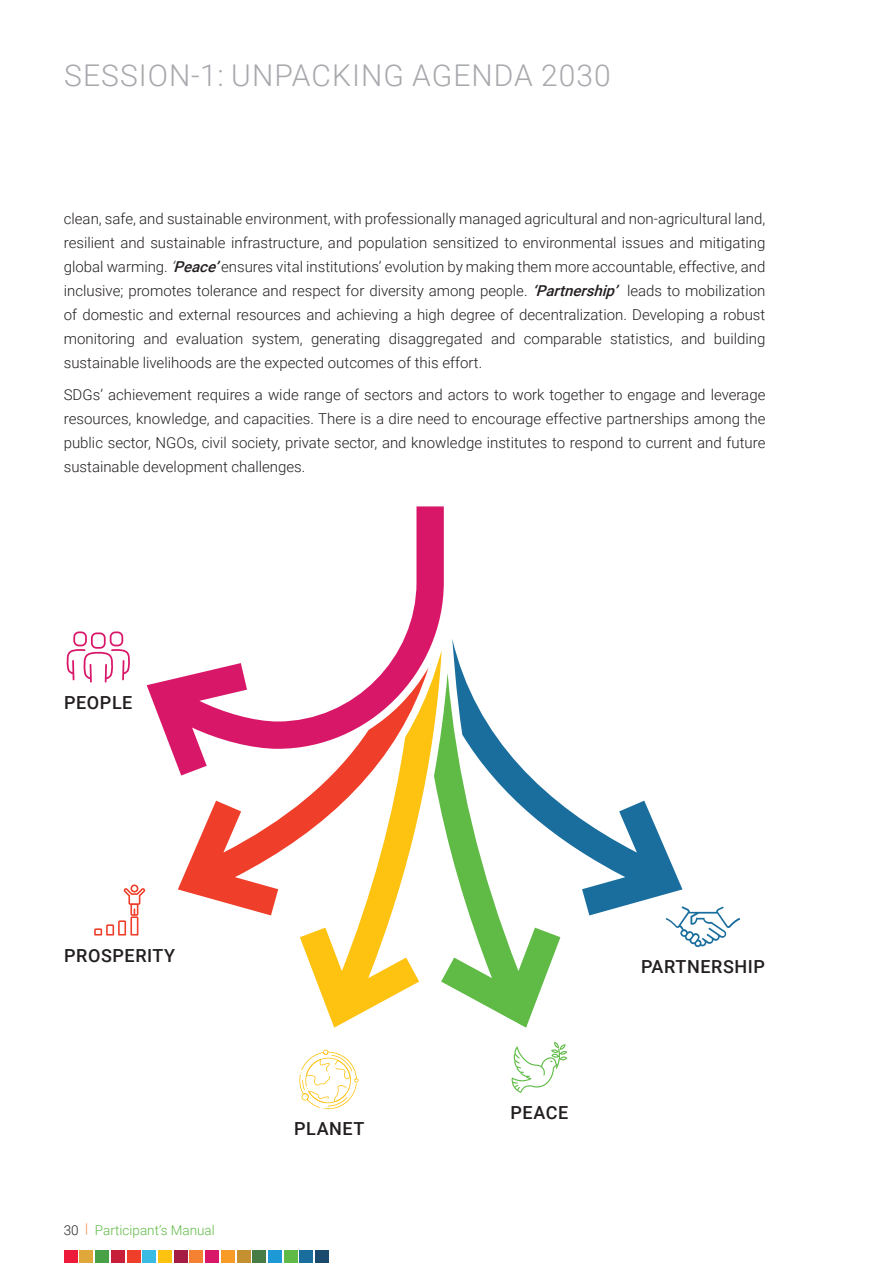
<style>
.page{position:relative;width:893px;height:1263px;background:#fff}
.page>*{position:absolute;margin:0;border:0;box-sizing:border-box;transform-origin:0 0}
.t1{font:300 30px "Roboto";letter-spacing:.035em;color:#a8a9ad}
.t2{font:500 18px "Roboto";letter-spacing:.035em;color:#231f20}
.t3{font:300 15px/24px "Roboto";color:#231f20;text-align:justify}
.t4{font:300 13.5px "Roboto";color:#60bb46}
.s1{font-style:italic}
.s2{font-weight:500;font-style:italic}
.s3{color:#231f20}
.s4{color:#f48232}
</style>
<div class="page">
<svg style="left:452px;top:639px;width:230px;height:276px"></svg>
<svg style="left:442px;top:673px;width:118px;height:355px"></svg>
<svg style="left:300px;top:775px;width:142px;height:253px"></svg>
<svg style="left:178px;top:775px;width:251px;height:140px"></svg>
<svg style="left:147px;top:506px;width:297px;height:269px"></svg>
<svg style="left:299px;top:1050px;width:60px;height:59px"></svg>
<svg style="left:94px;top:884px;width:51px;height:51px"></svg>
<svg style="left:666px;top:906px;width:74px;height:41px"></svg>
<svg style="left:512px;top:1042px;width:55px;height:51px"></svg>
<svg style="left:66px;top:631px;width:64px;height:51px"></svg>
<div style="left:64px;top:1250px;width:14px;height:13px;background:#ed1a3a"></div>
<div style="left:79px;top:1250px;width:14px;height:13px;background:#e0a83a"></div>
<div style="left:95px;top:1250px;width:14px;height:13px;background:#49a147"></div>
<div style="left:111px;top:1250px;width:14px;height:13px;background:#c71f3a"></div>
<div style="left:127px;top:1250px;width:14px;height:13px;background:#ef3e29"></div>
<div style="left:142px;top:1250px;width:14px;height:13px;background:#3abbe3"></div>
<div style="left:158px;top:1250px;width:14px;height:13px;background:#fec210"></div>
<div style="left:174px;top:1250px;width:14px;height:13px;background:#a61d43"></div>
<div style="left:189px;top:1250px;width:14px;height:13px;background:#f48232"></div>
<div style="left:205px;top:1250px;width:14px;height:13px;background:#d91769"></div>
<div style="left:221px;top:1250px;width:14px;height:13px;background:#f89c27"></div>
<div style="left:237px;top:1250px;width:13px;height:13px;background:#c5902f"></div>
<div style="left:252px;top:1250px;width:14px;height:13px;background:#477d45"></div>
<div style="left:268px;top:1250px;width:14px;height:13px;background:#1d99d6"></div>
<div style="left:284px;top:1250px;width:14px;height:13px;background:#60bb46"></div>
<div style="left:299px;top:1250px;width:14px;height:13px;background:#1a6e9e"></div>
<div style="left:315px;top:1250px;width:14px;height:13px;background:#19496d"></div>
<h1 class="t1" style="left:64px;top:55px;width:548px">SESSION-1: UNPACKING AGENDA 2030</h1>
<p class="t3" style="left:64px;top:206px;width:703px">clean, safe, and sustainable environment, with professionally managed agricultural and non-agricultural land, resilient and sustainable infrastructure, and population sensitized to environmental issues and mitigating global warming. <span class="s1">‘</span><span class="s2">Peace’</span>ensures vital institutions’ evolution by making them more accountable, effective, and inclusive; promotes tolerance and respect for diversity among people. <span class="s2">‘Partnership’</span> leads to mobilization of domestic and external resources and achieving a high degree of decentralization. Developing a robust monitoring and evaluation system, generating disaggregated and comparable statistics, and building sustainable livelihoods are the expected outcomes of this effort.</p>
<p class="t3" style="left:64px;top:382px;width:703px">SDGs’ achievement requires a wide range of sectors and actors to work together to engage and leverage resources, knowledge, and capacities. There is a dire need to encourage effective partnerships among the public sector, NGOs, civil society, private sector, and knowledge institutes to respond to current and future sustainable development challenges.</p>
<p class="t2" style="left:64px;top:690px;width:70px">PEOPLE</p>
<p class="t2" style="left:64px;top:943px;width:113px">PROSPERITY</p>
<p class="t4" style="left:64px;top:1220px;width:152px"><span class="s3">30</span> <span class="s4">|</span> Participant’s Manual</p>
<p class="t2" style="left:294px;top:1116px;width:72px">PLANET</p>
<p class="t2" style="left:511px;top:1100px;width:59px">PEACE</p>
<p class="t2" style="left:641px;top:954px;width:126px">PARTNERSHIP</p>
</div>
